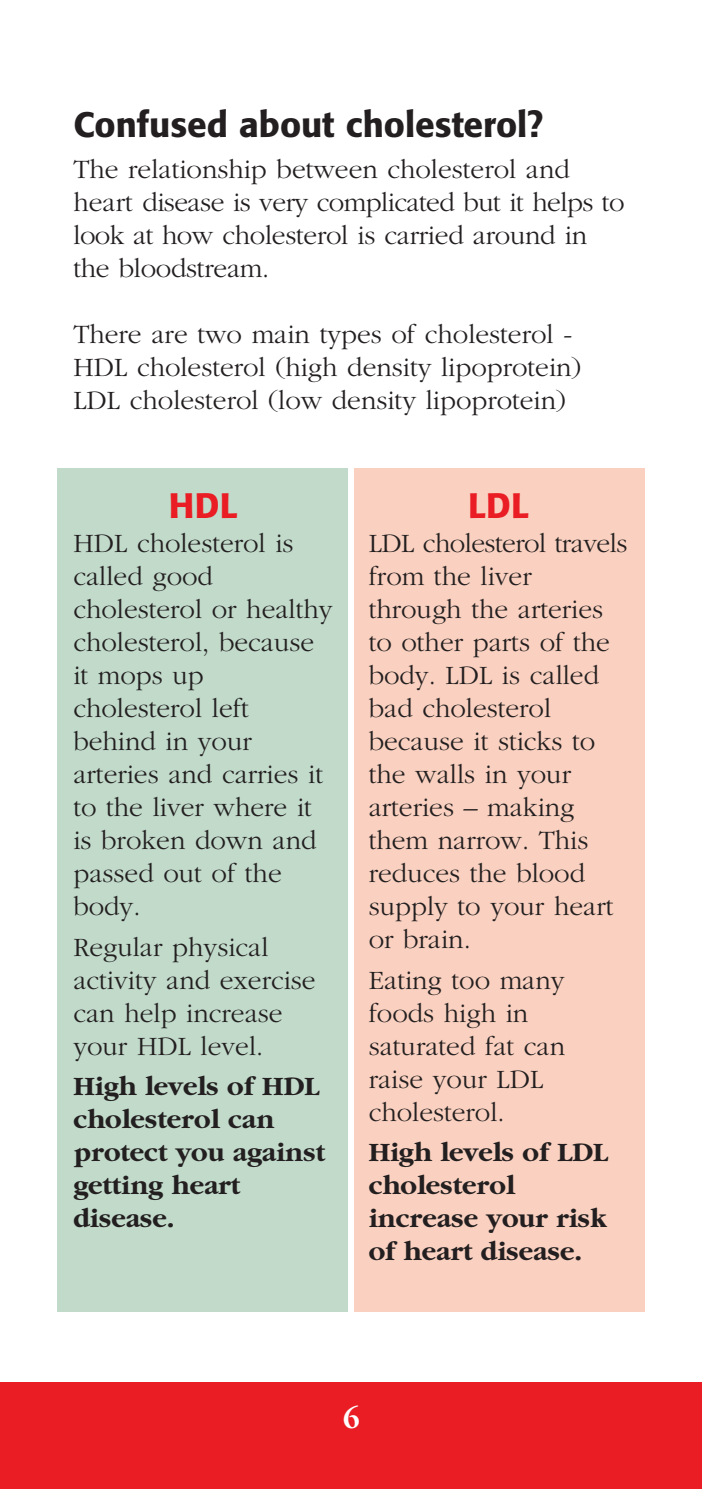
<style>
.page{position:relative;width:702px;height:1489px;background:#fff}
.page>*{position:absolute;margin:0;border:0;box-sizing:border-box;transform-origin:0 0}
.t1{font:500 35px "Formata";color:#231f20}
.t2{font:500 35px "Formata";color:#e91d23}
.t3{font:700 30px "Garamond";color:#fff}
.t4{font:300 27.5px/33px "Garamond";color:#231f20}
.t5{font:700 27.5px/33px "Garamond";color:#231f20}
</style>
<div class="page">
<div style="left:354px;top:468px;width:290px;height:843px;background:#fad1c0"></div>
<div style="left:57px;top:468px;width:290px;height:843px;background:#c1daca"></div>
<div style="left:0;top:1382px;width:702px;height:106px;background:#e91d23"></div>
<p class="t1" style="left:73px;top:109px;width:471px">Confused about cholesterol?</p>
<p class="t4" style="left:73px;top:151px;width:552px">The relationship between cholesterol and heart disease is very complicated but it helps to look at how cholesterol is carried around in the bloodstream.</p>
<p class="t4" style="left:73px;top:316px;width:509px">There are two main types of cholesterol -<br>HDL cholesterol (high density lipoprotein)<br>LDL cholesterol (low density lipoprotein)</p>
<p class="t2" style="left:169px;top:491px;width:71px">HDL</p>
<p class="t4" style="left:73px;top:525px;width:261px">HDL cholesterol is called good cholesterol or healthy cholesterol, because it mops up cholesterol left behind in your arteries and carries it to the liver where it is broken down and passed out of the body.</p>
<p class="t4" style="left:73px;top:929px;width:244px">Regular physical activity and exercise can help increase your HDL level.</p>
<p class="t5" style="left:73px;top:1069px;width:253px">High levels of HDL cholesterol can protect you against getting heart disease.</p>
<p class="t2" style="left:468px;top:491px;width:63px">LDL</p>
<p class="t4" style="left:369px;top:525px;width:260px">LDL cholesterol travels from the liver through the arteries to other parts of the body. LDL is called bad cholesterol because it sticks to the walls in your arteries – making them narrow. This reduces the blood supply to your heart or brain.</p>
<p class="t4" style="left:369px;top:962px;width:198px">Eating too many foods high in saturated fat can raise your LDL cholesterol.</p>
<p class="t5" style="left:369px;top:1135px;width:241px">High levels of LDL cholesterol increase your risk of heart disease.</p>
<p class="t3" style="left:343px;top:1399px;width:18px">6</p>
</div>
